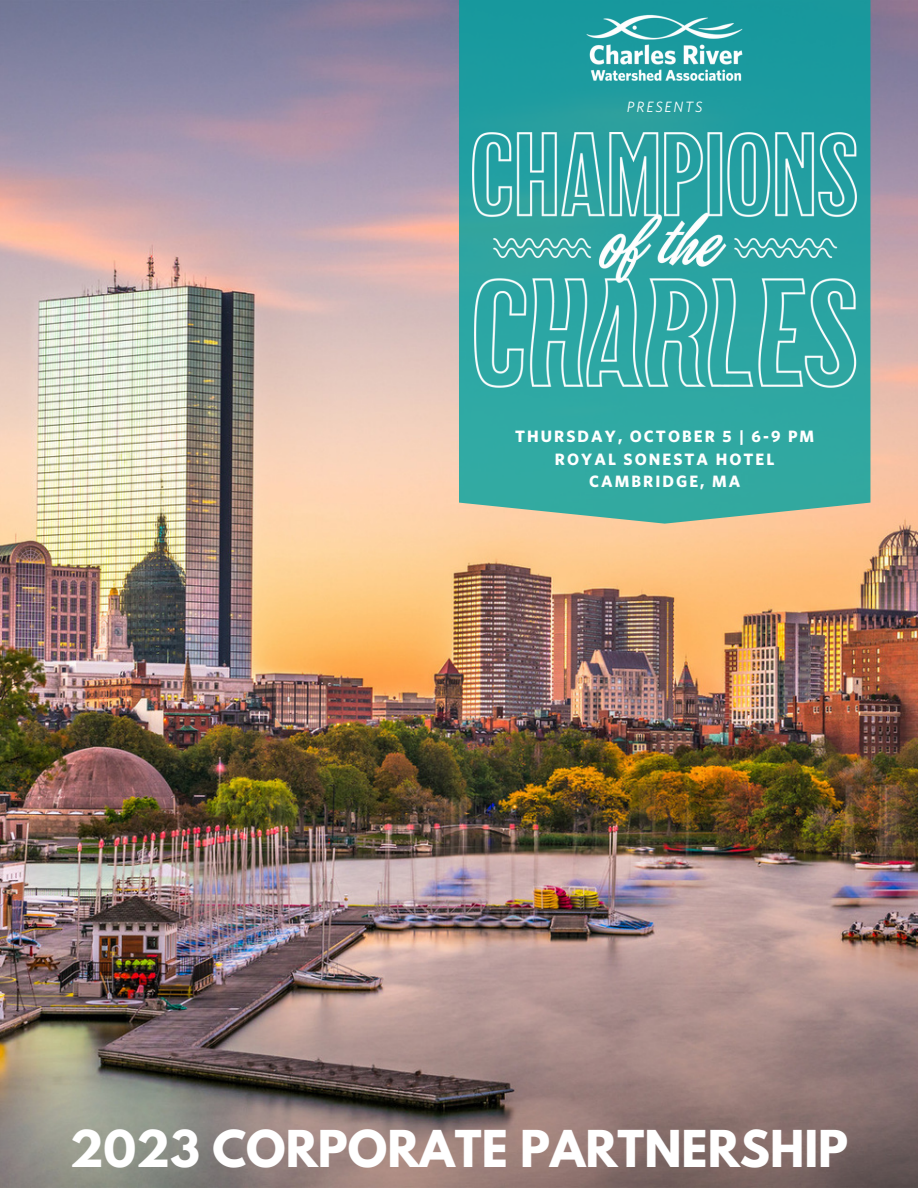
<style>
.page{position:relative;width:918px;height:1188px;background:#fff}
.page>*{position:absolute;margin:0;border:0;box-sizing:border-box;transform-origin:0 0}
.t1{font:700 45px "League Spartan";color:#fff}
.t2{font:700 16.5px "Whitney";letter-spacing:.125em;color:#fff}
.t3{font:italic 15px "Whitney";letter-spacing:.125em;color:#fff}
</style>
<div class="page">
<img style="left:0;top:0;width:918px;height:1188px">
<svg style="left:459px;top:0;width:411px;height:524px;background:#31a4a0"></svg>
<img style="left:473px;top:133px;width:384px;height:257px">
<img style="left:585px;top:3px;width:159px;height:89px">
<p class="t3" style="left:627px;top:100px;width:77px">PRESENTS</p>
<p class="t2" style="left:515px;top:427px;width:301px">THURSDAY, OCTOBER 5 | 6-9 PM</p>
<p class="t2" style="left:555px;top:449px;width:221px">ROYAL SONESTA HOTEL</p>
<p class="t2" style="left:589px;top:472px;width:153px">CAMBRIDGE, MA</p>
<p class="t1" style="left:70px;top:1127px;width:780px">2023 CORPORATE PARTNERSHIP</p>
</div>
